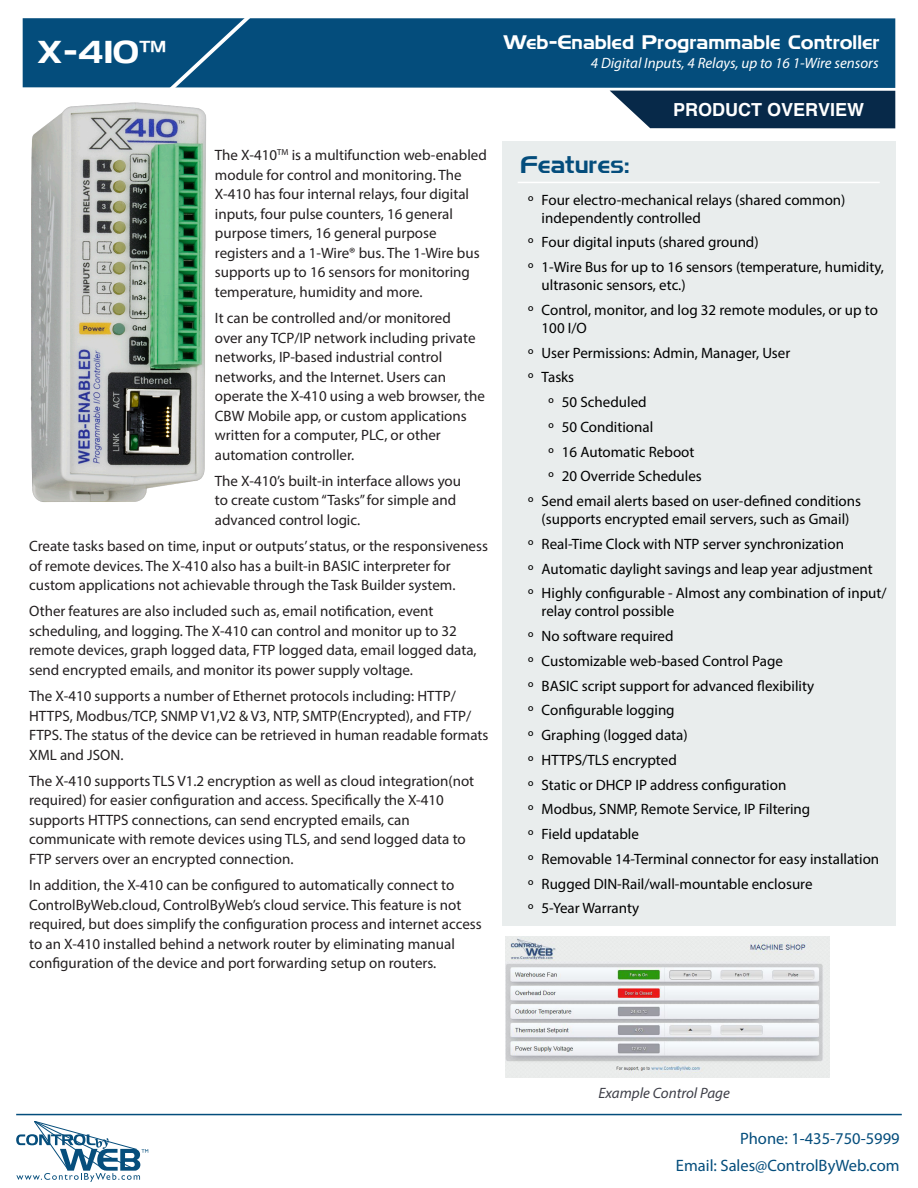
<style>
.page{position:relative;width:918px;height:1188px;background:#fff}
.page>*{position:absolute;margin:0;border:0;box-sizing:border-box;transform-origin:0 0}
.TOC_-_Header_-_Main{font:31.5px "Denmark";color:#fff}
.Bullet_List_Header{font:24px "Denmark";color:#044d7c}
.Sub_Header_-_Product{font:19.5px "Denmark";color:#fff}
.t1{font:700 18px "Helvetica";color:#fff}
.t2{font:16.5px/26.5px "Myriad Pro";color:#044d7c;text-align:right}
.Body{font:15px/19.5px "Myriad Pro";color:#231f20}
.t3{font:15px/18px "Myriad Pro";color:#000}
.Product_Description{font:italic 15px "Myriad Pro";color:#fff}
.t4{font:italic 15px "Myriad Pro";color:#3e3f48}
</style>
<div class="page">
<hr style="left:16px;top:1114px;width:886px;height:1px;background:#044d7c">
<svg style="left:16px;top:1121px;width:132px;height:61px"></svg>
<div style="left:23px;top:18px;width:872px;height:70px;background:#044d7c"></div>
<svg style="left:610px;top:91px;width:285px;height:37px;background:#183855"></svg>
<svg style="left:162px;top:18px;width:99px;height:70px;background:#145884"></svg>
<div style="left:503px;top:141px;width:393px;height:785px;background:#e9eded"></div>
<hr style="left:518px;top:182px;width:362px;height:1px;background:#fff">
<img style="left:505px;top:936px;width:325px;height:142px">
<img style="left:30px;top:102px;width:177px;height:400px">
<p class="TOC_-_Header_-_Main" style="left:36px;top:33px;width:132px">X-410™</p>
<p class="Body" style="left:215px;top:145px;width:273px">The X-410<sup>TM</sup> is a multifunction web-enabled module for control and monitoring. The X-410 has four internal relays, four digital inputs, four pulse counters, 16 general purpose timers, 16 general purpose registers and a 1-Wire® bus. The 1-Wire bus supports up to 16 sensors for monitoring temperature, humidity and more.</p>
<p class="Body" style="left:215px;top:308px;width:272px">It can be controlled and/or monitored<br>over any TCP/IP network including private networks, IP-based industrial control networks, and the Internet. Users can operate the X-410 using a web browser, the CBW Mobile app, or custom applications written for a computer, PLC, or other automation controller.</p>
<p class="Body" style="left:215px;top:471px;width:248px">The X-410’s built-in interface allows you to create custom “Tasks” for simple and advanced control logic.</p>
<p class="Body" style="left:29px;top:536px;width:460px">Create tasks based on time, input or outputs’ status, or the responsiveness of remote devices. The X-410 also has a built-in BASIC interpreter for custom applications not achievable through the Task Builder system.</p>
<p class="Body" style="left:29px;top:601px;width:449px">Other features are also included such as, email notification, event scheduling, and logging. The X-410 can control and monitor up to 32 remote devices, graph logged data, FTP logged data, email logged data, send encrypted emails, and monitor its power supply voltage.</p>
<p class="Body" style="left:29px;top:686px;width:461px">The X-410 supports a number of Ethernet protocols including: HTTP/ HTTPS, Modbus/TCP, SNMP V1,V2 &amp; V3, NTP, SMTP(Encrypted), and FTP/ FTPS. The status of the device can be retrieved in human readable formats XML and JSON.</p>
<p class="Body" style="left:29px;top:771px;width:447px">The X-410 supports TLS V1.2 encryption as well as cloud integration(not required) for easier configuration and access. Specifically the X-410 supports HTTPS connections, can send encrypted emails, can communicate with remote devices using TLS, and send logged data to FTP servers over an encrypted connection.</p>
<p class="Body" style="left:29px;top:875px;width:454px">In addition, the X-410 can be configured to automatically connect to ControlByWeb.cloud, ControlByWeb’s cloud service. This feature is not required, but does simplify the configuration process and internet access to an X-410 installed behind a network router by eliminating manual configuration of the device and port forwarding setup on routers.</p>
<p class="Sub_Header_-_Product" style="left:504px;top:30px;width:377px">Web-Enabled Programmable Controller</p>
<p class="Product_Description" style="left:591px;top:54px;width:289px">4 Digital Inputs, 4 Relays, up to 16 1-Wire sensors</p>
<p class="t1" style="left:673px;top:95px;width:192px">PRODUCT OVERVIEW</p>
<p class="Bullet_List_Header" style="left:520px;top:151px;width:111px">Features:</p>
<p class="t3" style="left:542px;top:190px;width:305px;text-indent:-14px">º Four electro-mechanical relays (shared common) independently controlled</p>
<p class="t3" style="left:528px;top:233px;width:232px">º Four digital inputs (shared ground)</p>
<p class="t3" style="left:542px;top:258px;width:344px;text-indent:-14px">º 1-Wire Bus for up to 16 sensors (temperature, humidity, ultrasonic sensors, etc.)</p>
<p class="t3" style="left:542px;top:301px;width:338px;text-indent:-14px">º Control, monitor, and log 32 remote modules, or up to<br>100 I/O</p>
<p class="t3" style="left:528px;top:343px;width:264px">º User Permissions: Admin, Manager, User</p>
<p class="t3" style="left:528px;top:368px;width:48px">º Tasks</p>
<p class="t3" style="left:548px;top:393px;width:100px">º 50 Scheduled</p>
<p class="t3" style="left:548px;top:418px;width:106px">º 50 Conditional</p>
<p class="t3" style="left:548px;top:442px;width:148px">º 16 Automatic Reboot</p>
<p class="t3" style="left:548px;top:467px;width:155px">º 20 Override Schedules</p>
<p class="t3" style="left:528px;top:492px;width:335px;text-align:center">º Send email alerts based on user-defined conditions (supports encrypted email servers, such as Gmail)</p>
<p class="t3" style="left:528px;top:535px;width:317px">º Real-Time Clock with NTP server synchronization</p>
<p class="t3" style="left:528px;top:559px;width:346px">º Automatic daylight savings and leap year adjustment</p>
<p class="t3" style="left:542px;top:584px;width:347px;text-indent:-14px">º Highly configurable - Almost any combination of input/ relay control possible</p>
<p class="t3" style="left:528px;top:627px;width:147px">º No software required</p>
<p class="t3" style="left:528px;top:652px;width:256px">º Customizable web-based Control Page</p>
<p class="t3" style="left:528px;top:676px;width:288px">º BASIC script support for advanced flexibility</p>
<p class="t3" style="left:528px;top:701px;width:148px">º Configurable logging</p>
<p class="t3" style="left:528px;top:726px;width:161px">º Graphing (logged data)</p>
<p class="t3" style="left:528px;top:751px;width:150px">º HTTPS/TLS encrypted</p>
<p class="t3" style="left:528px;top:775px;width:260px">º Static or DHCP IP address configuration</p>
<p class="t3" style="left:528px;top:800px;width:284px">º Modbus, SNMP, Remote Service, IP Filtering</p>
<p class="t3" style="left:528px;top:825px;width:112px">º Field updatable</p>
<p class="t3" style="left:528px;top:850px;width:353px">º Removable 14-Terminal connector for easy installation</p>
<p class="t3" style="left:528px;top:874px;width:286px">º Rugged DIN-Rail/wall-mountable enclosure</p>
<p class="t3" style="left:528px;top:899px;width:113px">º 5-Year Warranty</p>
<p class="t4" style="left:598px;top:1083px;width:133px">Example Control Page</p>
<p class="t2" style="left:676px;top:1125px;width:225px">Phone: 1-435-750-5999<br>Email: Sales@ControlByWeb.com</p>
</div>
